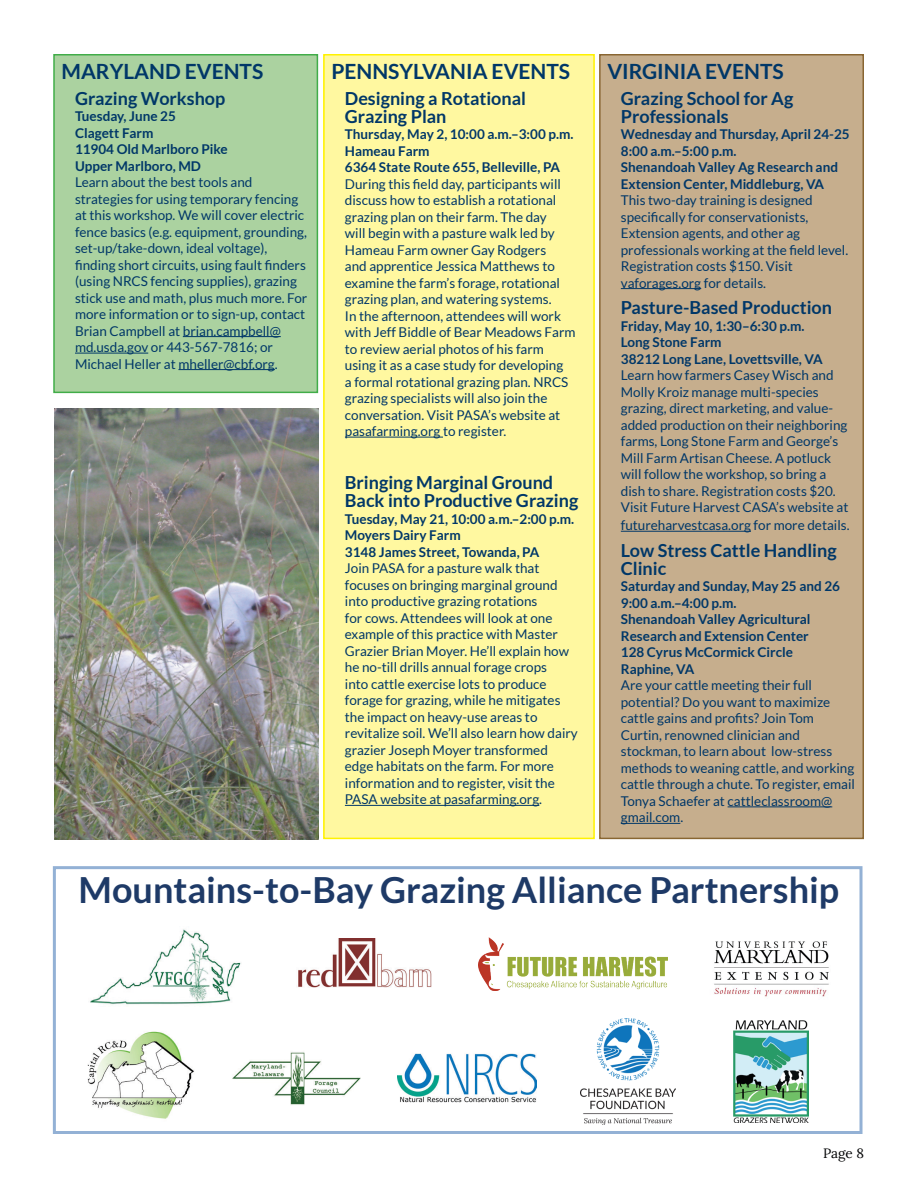
<style>
.page{position:relative;width:918px;height:1188px;background:#fff}
.page>*{position:absolute;margin:0;border:0;box-sizing:border-box;transform-origin:0 0}
.t1{font:700 36px "Lato";color:#1e3a67}
.t2{font:700 21px "Lato";color:#003768}
.t3{font:700 18px/18px "Lato";color:#003768}
.t4{font:13.5px/16.5px "Lato";color:#003768}
.t5{font:700 13.5px/16.5px "Lato";color:#003768}
.t6{font:13.5px "Lora";color:#010203}
</style>
<div class="page">
<div style="left:324px;top:55px;width:270px;height:783px;background:#fff8a0"></div>
<hr style="left:345px;top:437px;width:98px;height:1px;background:#003768">
<hr style="left:345px;top:805px;width:194px;height:1px;background:#003768">
<div style="left:323px;top:54px;width:272px;height:785px;border:2px solid #fff200"></div>
<div style="left:600px;top:55px;width:263px;height:783px;background:#c6ae8d"></div>
<hr style="left:621px;top:288px;width:80px;height:1px;background:#003768">
<hr style="left:621px;top:531px;width:130px;height:1px;background:#003768">
<hr style="left:728px;top:806px;width:104px;height:1px;background:#003768">
<hr style="left:621px;top:823px;width:59px;height:1px;background:#003768">
<div style="left:599px;top:54px;width:265px;height:785px;border:2px solid #896632"></div>
<div style="left:53px;top:866px;width:809px;height:268px;border:3px solid #93b1d5"></div>
<img style="left:90px;top:929px;width:151px;height:76px">
<img style="left:298px;top:938px;width:134px;height:50px">
<img style="left:580px;top:1019px;width:95px;height:105px">
<img style="left:714px;top:941px;width:115px;height:56px">
<img style="left:478px;top:937px;width:190px;height:54px">
<img style="left:88px;top:1031px;width:106px;height:88px">
<img style="left:232px;top:1052px;width:129px;height:53px">
<img style="left:398px;top:1053px;width:138px;height:50px">
<img style="left:733px;top:1020px;width:75px;height:103px">
<div style="left:54px;top:55px;width:263px;height:337px;background:#abd2a0"></div>
<hr style="left:183px;top:336px;width:98px;height:1px;background:#003768">
<hr style="left:75px;top:353px;width:73px;height:1px;background:#003768">
<hr style="left:178px;top:369px;width:97px;height:1px;background:#003768">
<div style="left:53px;top:54px;width:265px;height:339px;border:2px solid #41ad49"></div>
<img style="left:54px;top:408px;width:264px;height:431px">
<h2 class="t2" style="left:62px;top:59px;width:203px">MARYLAND EVENTS</h2>
<h3 class="t3" style="left:75px;top:89px;width:152px">Grazing Workshop</h3>
<p class="t5" style="left:75px;top:108px;width:154px">Tuesday, June 25<br>Clagett Farm<br>11904 Old Marlboro Pike<br>Upper Marlboro, MD</p>
<p class="t4" style="left:75px;top:174px;width:234px">Learn about the best tools and strategies for using temporary fencing at this workshop. We will cover electric fence basics (e.g. equipment, grounding, set-up/take-down, ideal voltage), finding short circuits, using fault finders (using NRCS fencing supplies), grazing stick use and math, plus much more. For more information or to sign-up, contact Brian Campbell at brian.campbell@ md.usda.gov or 443-567-7816; or Michael Heller at mheller@cbf.org.</p>
<h2 class="t2" style="left:331px;top:59px;width:240px">PENNSYLVANIA EVENTS</h2>
<h3 class="t3" style="left:345px;top:89px;width:183px">Designing a Rotational<br>Grazing Plan</h3>
<p class="t5" style="left:345px;top:126px;width:230px">Thursday, May 2, 10:00 a.m.–3:00 p.m.<br>Hameau Farm<br>6364 State Route 655, Belleville, PA</p>
<p class="t4" style="left:345px;top:175px;width:232px">During this field day, participants will discuss how to establish a rotational grazing plan on their farm. The day<br>will begin with a pasture walk led by Hameau Farm owner Gay Rodgers<br>and apprentice Jessica Matthews to examine the farm’s forage, rotational grazing plan, and watering systems.<br>In the afternoon, attendees will work with Jeff Biddle of Bear Meadows Farm to review aerial photos of his farm using it as a case study for developing<br>a formal rotational grazing plan. NRCS grazing specialists will also join the conversation. Visit PASA’s website at pasafarming.org to register.</p>
<h3 class="t3" style="left:345px;top:474px;width:235px">Bringing Marginal Ground<br>Back into Productive Grazing</h3>
<p class="t5" style="left:345px;top:511px;width:231px">Tuesday, May 21, 10:00 a.m.–2:00 p.m.<br>Moyers Dairy Farm<br>3148 James Street, Towanda, PA</p>
<p class="t4" style="left:345px;top:560px;width:234px">Join PASA for a pasture walk that focuses on bringing marginal ground into productive grazing rotations<br>for cows. Attendees will look at one example of this practice with Master Grazier Brian Moyer. He’ll explain how he no-till drills annual forage crops<br>into cattle exercise lots to produce forage for grazing, while he mitigates the impact on heavy-use areas to revitalize soil. We’ll also learn how dairy grazier Joseph Moyer transformed edge habitats on the farm. For more information and to register, visit the PASA website at pasafarming.org.</p>
<h2 class="t2" style="left:607px;top:59px;width:178px">VIRGINIA EVENTS</h2>
<h3 class="t3" style="left:621px;top:89px;width:174px">Grazing School for Ag<br>Professionals</h3>
<p class="t5" style="left:621px;top:126px;width:230px">Wednesday and Thursday, April 24-25<br>8:00 a.m.–5:00 p.m.<br>Shenandoah Valley Ag Research and<br>Extension Center, Middleburg, VA</p>
<p class="t4" style="left:621px;top:192px;width:229px">This two-day training is designed specifically for conservationists, Extension agents, and other ag professionals working at the field level.<br>Registration costs $150. Visit vaforages.org for details.</p>
<h3 class="t3" style="left:621px;top:298px;width:213px">Pasture-Based Production</h3>
<p class="t5" style="left:621px;top:317px;width:203px">Friday, May 10, 1:30–6:30 p.m.<br>Long Stone Farm<br>38212 Long Lane, Lovettsville, VA</p>
<p class="t4" style="left:621px;top:367px;width:229px">Learn how farmers Casey Wisch and Molly Kroiz manage multi-species grazing, direct marketing, and value&shy;added production on their neighboring farms, Long Stone Farm and George’s Mill Farm Artisan Cheese. A potluck will follow the workshop, so bring a dish to share. Registration costs $20.<br>Visit Future Harvest CASA’s website at</p>
<p class="t4" style="left:621px;top:517px;width:230px">futureharvestcasa.org for more details.</p>
<h3 class="t3" style="left:621px;top:541px;width:217px">Low Stress Cattle Handling<br>Clinic</h3>
<p class="t5" style="left:621px;top:578px;width:221px">Saturday and Sunday, May 25 and 26<br>9:00 a.m.–4:00 p.m.<br>Shenandoah Valley Agricultural<br>Research and Extension Center<br>128 Cyrus McCormick Circle<br>Raphine, VA</p>
<p class="t4" style="left:621px;top:677px;width:236px">Are your cattle meeting their full potential? Do you want to maximize cattle gains and profits? Join Tom Curtin, renowned clinician and stockman, to learn about low-stress methods to weaning cattle, and working cattle through a chute. To register, email Tonya Schaefer at cattleclassroom@ gmail.com.</p>
<h1 class="t1" style="left:79px;top:869px;width:762px">Mountains-to-Bay Grazing Alliance Partnership</h1>
<p class="t6" style="left:823px;top:1143px;width:42px">Page 8</p>
</div>
